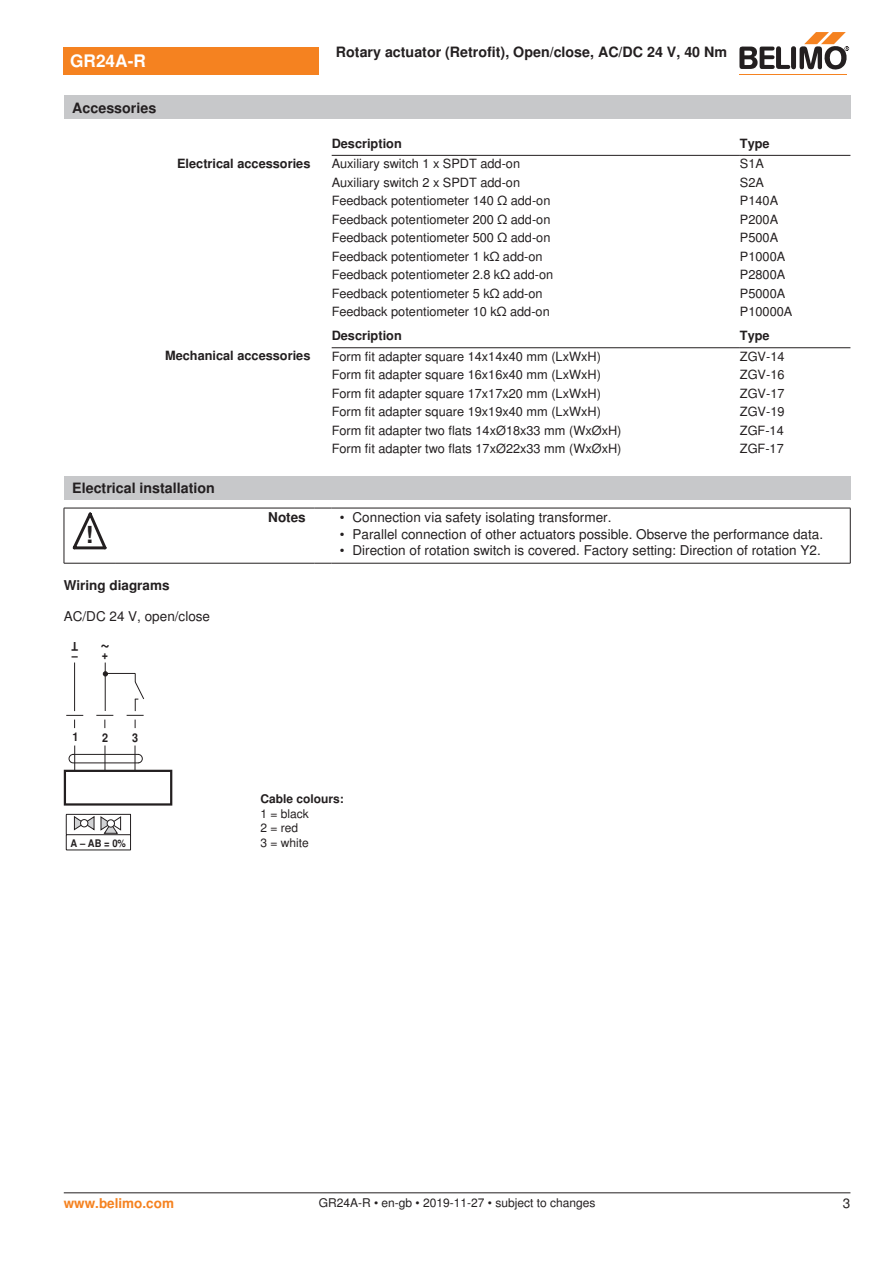
<style>
.page{position:relative;width:893px;height:1263px;background:#fff}
.page>*{position:absolute;margin:0;border:0;box-sizing:border-box;transform-origin:0 0}
.t1{font:700 23.55px "Nimbus Sans BEL";color:#231f20}
.t2{font:700 18px "Nimbus Sans BEL";color:#231f20;scale:.9 1}
.t3{font:700 17.25px "Nimbus Sans BEL";color:#fff}
.t4{font:700 14.25px "Nimbus Sans BEL";color:#231f20}
.Bulletpoints{font:13.5px "Nimbus Sans BEL";color:#231f20}
.Tabellenkopf_rechtsb{font:700 13.5px "Nimbus Sans BEL";color:#231f20}
.Anschluss_Schema_Bas{font:13.5px "Nimbus Sans BEL";color:#231f20}
.t5{font:700 13.5px "Nimbus Sans BEL";color:#f58220}
.Rechtsbündig_Footer{font:13.5px "Nimbus Sans BEL";color:#231f20}
.Tabellentext_1mm{font:12.75px "Nimbus Sans BEL";color:#231f20}
.Tabellenkopf_rechtsb-2{font:700 12.75px "Nimbus Sans BEL";color:#231f20}
.Tabellenkopf{font:700 12.75px "Nimbus Sans BEL";color:#231f20}
.Footer_EU_center{font:12px "Nimbus Sans BEL";color:#231f20}
.Legende{font:12px/14.4px "Nimbus Sans BEL";color:#231f20}
.Anschluss_Schema_Bas-2{font:700 12px "Nimbus Sans BEL";color:#231f20}
.t6{font:700 12px "Nimbus Sans BEL";color:#231f20;scale:.9 1}
.t7{font:700 10.5px "Nimbus Sans BEL";color:#231f20;scale:.9 1}
</style>
<div class="page">
<hr style="left:332px;top:155px;width:408px;height:1px;background:#231f20">
<hr style="left:740px;top:155px;width:110px;height:1px;background:#231f20">
<hr style="left:332px;top:347px;width:408px;height:1px;background:#231f20">
<hr style="left:740px;top:347px;width:110px;height:1px;background:#231f20">
<div style="left:64px;top:476px;width:786px;height:23px;background:#c7c8ca"></div>
<hr style="left:64px;top:508px;width:1px;height:55px;background:#231f20">
<hr style="left:850px;top:508px;width:1px;height:55px;background:#231f20">
<hr style="left:64px;top:508px;width:51px;height:1px;background:#231f20">
<hr style="left:115px;top:508px;width:199px;height:1px;background:#231f20">
<svg style="left:314px;top:508px;width:17px;height:1px"></svg>
<hr style="left:331px;top:508px;width:519px;height:1px;background:#231f20">
<hr style="left:64px;top:563px;width:51px;height:1px;background:#231f20">
<hr style="left:115px;top:563px;width:199px;height:1px;background:#231f20">
<svg style="left:314px;top:563px;width:17px;height:1px"></svg>
<hr style="left:331px;top:563px;width:519px;height:1px;background:#231f20">
<svg style="left:73px;top:512px;width:34px;height:38px"></svg>
<div style="left:64px;top:770px;width:108px;height:35px;border:2px solid #231f20"></div>
<svg style="left:66px;top:662px;width:79px;height:109px"></svg>
<hr style="left:66px;top:814px;width:65px;height:1px;background:#231f20">
<hr style="left:66px;top:834px;width:65px;height:1px;background:#231f20">
<svg style="left:66px;top:815px;width:1px;height:35px"></svg>
<svg style="left:130px;top:815px;width:1px;height:35px"></svg>
<hr style="left:66px;top:850px;width:65px;height:1px;background:#231f20">
<svg style="left:74px;top:816px;width:47px;height:18px"></svg>
<div style="left:81px;top:819px;width:7px;height:8px;background:#fff;border-radius:50%"></div>
<div style="left:80px;top:819px;width:8px;height:8px;border:1px solid #231f20;border-radius:50%"></div>
<div style="left:64px;top:47px;width:255px;height:27px;background:#f58220"></div>
<hr style="left:739px;top:74px;width:107px;height:1px;background:#f58220">
<svg style="left:739px;top:32px;width:110px;height:38px"></svg>
<div style="left:64px;top:96px;width:786px;height:23px;background:#c7c8ca"></div>
<hr style="left:64px;top:1192px;width:786px;height:1px;background:#231f20">
<p class="t3" style="left:70px;top:51px;width:77px">GR24A-R</p>
<p class="t4" style="left:72px;top:99px;width:85px">Accessories</p>
<p class="t4" style="left:336px;top:44px;width:393px">Rotary actuator (Retrofit), Open/close, AC/DC 24 V, 40 Nm</p>
<p class="Tabellenkopf" style="left:332px;top:135px;width:72px">Description</p>
<p class="Tabellenkopf" style="left:740px;top:135px;width:31px">Type</p>
<p class="Tabellenkopf_rechtsb-2" style="left:177px;top:156px;width:135px">Electrical accessories</p>
<p class="Tabellentext_1mm" style="left:332px;top:156px;width:190px">Auxiliary switch 1 x SPDT add-on</p>
<p class="Tabellentext_1mm" style="left:740px;top:156px;width:26px">S1A</p>
<p class="Tabellentext_1mm" style="left:332px;top:175px;width:190px">Auxiliary switch 2 x SPDT add-on</p>
<p class="Tabellentext_1mm" style="left:740px;top:175px;width:26px">S2A</p>
<p class="Tabellentext_1mm" style="left:332px;top:193px;width:220px">Feedback potentiometer 140 Ω add-on</p>
<p class="Tabellentext_1mm" style="left:740px;top:193px;width:40px">P140A</p>
<p class="Tabellentext_1mm" style="left:332px;top:212px;width:220px">Feedback potentiometer 200 Ω add-on</p>
<p class="Tabellentext_1mm" style="left:740px;top:212px;width:40px">P200A</p>
<p class="Tabellentext_1mm" style="left:332px;top:230px;width:220px">Feedback potentiometer 500 Ω add-on</p>
<p class="Tabellentext_1mm" style="left:740px;top:230px;width:40px">P500A</p>
<p class="Tabellentext_1mm" style="left:332px;top:249px;width:212px">Feedback potentiometer 1 kΩ add-on</p>
<p class="Tabellentext_1mm" style="left:740px;top:249px;width:47px">P1000A</p>
<p class="Tabellentext_1mm" style="left:332px;top:267px;width:223px">Feedback potentiometer 2.8 kΩ add-on</p>
<p class="Tabellentext_1mm" style="left:740px;top:267px;width:47px">P2800A</p>
<p class="Tabellentext_1mm" style="left:332px;top:286px;width:212px">Feedback potentiometer 5 kΩ add-on</p>
<p class="Tabellentext_1mm" style="left:740px;top:286px;width:47px">P5000A</p>
<p class="Tabellentext_1mm" style="left:332px;top:304px;width:220px">Feedback potentiometer 10 kΩ add-on</p>
<p class="Tabellentext_1mm" style="left:740px;top:304px;width:54px">P10000A</p>
<p class="Tabellenkopf" style="left:332px;top:328px;width:72px">Description</p>
<p class="Tabellenkopf" style="left:740px;top:328px;width:31px">Type</p>
<p class="Tabellenkopf_rechtsb-2" style="left:165px;top:348px;width:147px">Mechanical accessories</p>
<p class="Tabellentext_1mm" style="left:332px;top:349px;width:271px">Form fit adapter square 14x14x40 mm (LxWxH)</p>
<p class="Tabellentext_1mm" style="left:740px;top:349px;width:46px">ZGV-14</p>
<p class="Tabellentext_1mm" style="left:332px;top:367px;width:271px">Form fit adapter square 16x16x40 mm (LxWxH)</p>
<p class="Tabellentext_1mm" style="left:740px;top:367px;width:46px">ZGV-16</p>
<p class="Tabellentext_1mm" style="left:332px;top:386px;width:271px">Form fit adapter square 17x17x20 mm (LxWxH)</p>
<p class="Tabellentext_1mm" style="left:740px;top:386px;width:46px">ZGV-17</p>
<p class="Tabellentext_1mm" style="left:332px;top:404px;width:271px">Form fit adapter square 19x19x40 mm (LxWxH)</p>
<p class="Tabellentext_1mm" style="left:740px;top:404px;width:46px">ZGV-19</p>
<p class="Tabellentext_1mm" style="left:332px;top:423px;width:291px">Form fit adapter two flats 14xØ18x33 mm (WxØxH)</p>
<p class="Tabellentext_1mm" style="left:740px;top:423px;width:45px">ZGF-14</p>
<p class="Tabellentext_1mm" style="left:332px;top:441px;width:291px">Form fit adapter two flats 17xØ22x33 mm (WxØxH)</p>
<p class="Tabellentext_1mm" style="left:740px;top:441px;width:45px">ZGF-17</p>
<p class="t4" style="left:72px;top:479px;width:144px">Electrical installation</p>
<p class="t1" style="left:86px;top:521px;width:9px">!</p>
<p class="Tabellenkopf_rechtsb" style="left:268px;top:509px;width:39px">Notes</p>
<p class="Bulletpoints" style="left:340px;top:509px;width:273px">• Connection via safety isolating transformer.</p>
<p class="Bulletpoints" style="left:340px;top:526px;width:485px">• Parallel connection of other actuators possible. Observe the performance data.</p>
<p class="Bulletpoints" style="left:340px;top:542px;width:482px">• Direction of rotation switch is covered. Factory setting: Direction of rotation Y2.</p>
<p class="Tabellenkopf_rechtsb" style="left:64px;top:577px;width:107px">Wiring diagrams</p>
<p class="Anschluss_Schema_Bas" style="left:64px;top:608px;width:148px">AC/DC 24 V, open/close</p>
<p class="t6" style="left:78px;top:651px;width:9px;rotate:-180deg">T</p>
<p class="t2" style="left:110px;top:656px;width:12px;rotate:-180deg">~</p>
<p class="t6" style="left:72px;top:650px;width:42px">– +</p>
<p class="t6" style="left:72px;top:732px;width:8px">1</p>
<p class="t6" style="left:102px;top:733px;width:8px">2</p>
<p class="t6" style="left:132px;top:733px;width:8px">3</p>
<p class="t7" style="left:71px;top:839px;width:63px">A – AB = 0%</p>
<p class="Anschluss_Schema_Bas-2" style="left:260px;top:792px;width:85px">Cable colours:</p>
<p class="Legende" style="left:260px;top:807px;width:50px">1 = black<br>2 = red<br>3 = white</p>
<p class="t5" style="left:64px;top:1195px;width:112px">www.belimo.com</p>
<p class="Footer_EU_center" style="left:319px;top:1196px;width:278px">GR24A-R • en-gb • 2019-11-27 • subject to changes</p>
<p class="Rechtsbündig_Footer" style="left:843px;top:1195px;width:9px">3</p>
</div>
